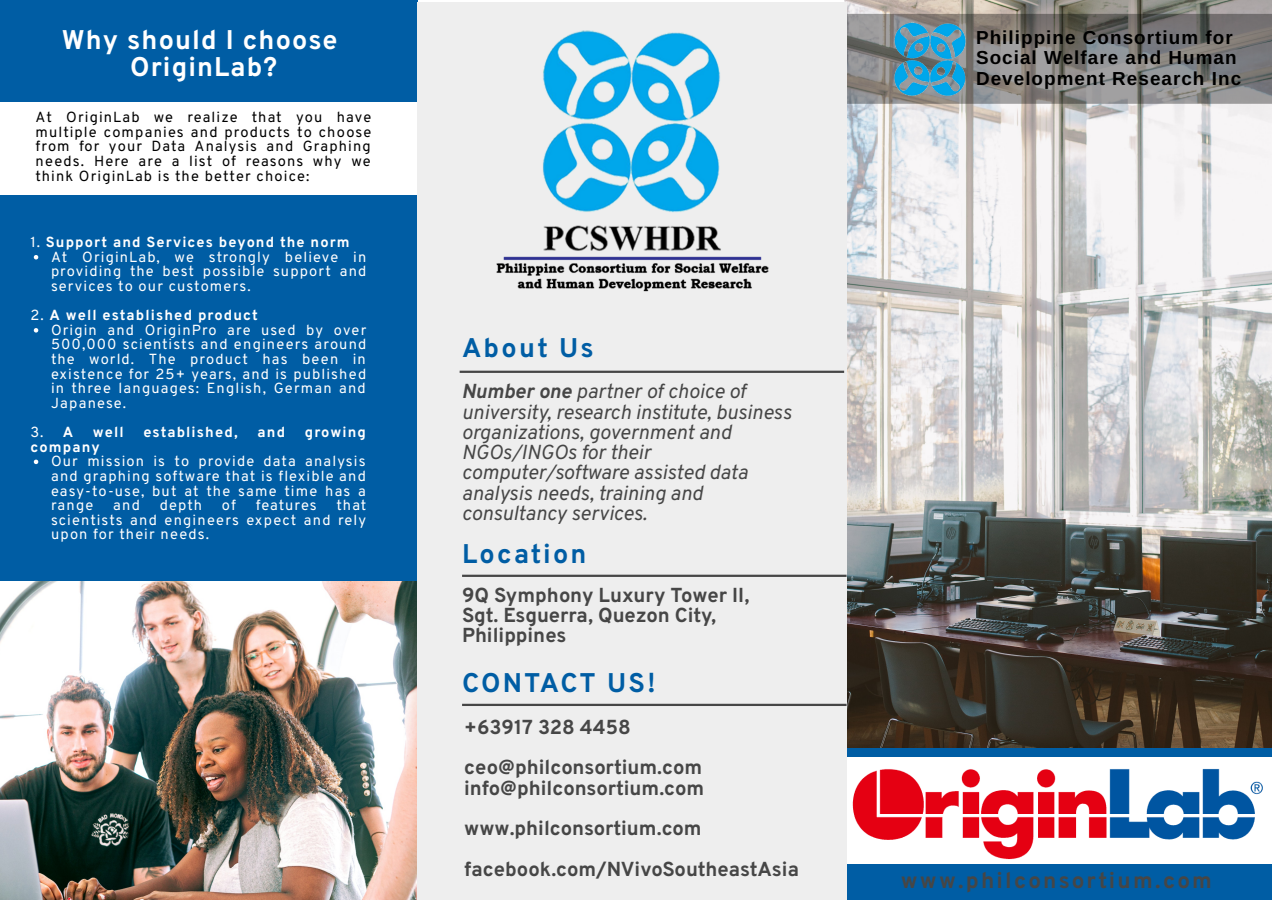
<style>
.page{position:relative;width:1272px;height:900px;background:#fff}
.page>*{position:absolute;margin:0;border:0;box-sizing:border-box;transform-origin:0 0}
.t1{font:700 27px "Overpass";letter-spacing:.04em;color:#fff}
.t2{font:700 27px "Overpass";letter-spacing:.08em;color:#005da4}
.t3{font:700 22.5px "Overpass";letter-spacing:.1em;color:#464646}
.t4{font:italic 20.25px/20.2px "Overpass";color:#464646}
.t5{font:700 20.25px/40.5px "Overpass";color:#464646}
.t6{font:700 18.85px/20.8px "Arimo";letter-spacing:.055em;color:#000}
.t7{font:14.6px/14.6px "Overpass";letter-spacing:.075em;color:#fff}
.t8{font:14.6px/14.6px "Overpass";letter-spacing:.075em;color:#000}
.t9{font:700 14.6px "Overpass";letter-spacing:.075em;color:#fff}
.s1{font-weight:400}
.s2{font-weight:700}
</style>
<div class="page">
<div style="left:0;top:0;width:417px;height:899px;background:#005da4"></div>
<div style="left:0;top:102px;width:424px;height:92px;background:#fff"></div>
<img style="left:844px;top:0;width:428px;height:899px">
<img style="left:0;top:582px;width:417px;height:317px">
<img style="left:847px;top:757px;width:425px;height:115px">
<div style="left:844px;top:865px;width:427px;height:34px;background:#005da4"></div>
<div style="left:845px;top:748px;width:427px;height:9px;background:#005da4"></div>
<svg style="left:847px;top:14px;width:425px;height:90px;background:#807e7d"></svg>
<img style="left:857px;top:0;width:147px;height:133px">
<div style="left:417px;top:2px;width:430px;height:897px;background:#eee"></div>
<img style="left:496px;top:30px;width:273px;height:262px">
<hr style="left:462px;top:704px;width:385px;height:2px;background:#464646">
<hr style="left:462px;top:575px;width:385px;height:2px;background:#464646">
<hr style="left:460px;top:371px;width:384px;height:2px;background:#464646">
<svg style="left:34px;top:255px;width:4px;height:4px"></svg>
<svg style="left:34px;top:328px;width:4px;height:5px"></svg>
<svg style="left:34px;top:460px;width:4px;height:4px"></svg>
<p class="t1" style="left:62px;top:25px;width:277px">Why should I choose</p>
<p class="t1" style="left:130px;top:52px;width:149px">OriginLab?</p>
<p class="t8" style="left:36px;top:111px;width:337px">At OriginLab we realize that you have</p>
<p class="t8" style="left:36px;top:126px;width:337px">multiple companies and products to choose</p>
<p class="t8" style="left:36px;top:140px;width:337px">from for your Data Analysis and Graphing</p>
<p class="t8" style="left:36px;top:155px;width:337px">needs. Here are a list of reasons why we think OriginLab is the better choice:</p>
<p class="t9" style="left:30px;top:234px;width:321px"><span class="s1">1.</span> Support and Services beyond the norm</p>
<p class="t7" style="left:51px;top:251px;width:317px">At OriginLab, we strongly believe in</p>
<p class="t7" style="left:51px;top:265px;width:317px">providing the best possible support and services to our customers.</p>
<p class="t7" style="left:51px;top:324px;width:317px">Origin and OriginPro are used by over</p>
<p class="t7" style="left:51px;top:338px;width:317px">500,000 scientists and engineers around</p>
<p class="t7" style="left:51px;top:353px;width:317px">the world. The product has been in existence for 25+ years, and is published</p>
<p class="t7" style="left:51px;top:382px;width:316px">in three languages: English, German and</p>
<p class="t7" style="left:51px;top:397px;width:77px">Japanese.</p>
<p class="t9" style="left:30px;top:307px;width:229px"><span class="s1">2.</span> A well established product</p>
<p class="t7" style="left:30px;top:426px;width:44px">3. <span class="s2">A</span></p>
<p class="t9" style="left:93px;top:424px;width:32px">well</p>
<p class="t9" style="left:143px;top:424px;width:96px">established,</p>
<p class="t9" style="left:258px;top:424px;width:29px">and</p>
<p class="t9" style="left:305px;top:424px;width:63px">growing</p>
<p class="t9" style="left:30px;top:439px;width:71px">company</p>
<p class="t7" style="left:51px;top:455px;width:317px;text-align:justify">Our mission is to provide data analysis and graphing software that is flexible and easy-to-use, but at the same time has a range</p>
<p class="t7" style="left:51px;top:499px;width:317px;text-align:justify;text-indent:286px">that scientists and engineers expect and rely upon for their needs.</p>
<p class="t7" style="left:113px;top:499px;width:28px">and</p>
<p class="t7" style="left:160px;top:499px;width:44px">depth</p>
<p class="t7" style="left:222px;top:499px;width:16px">of</p>
<p class="t7" style="left:256px;top:499px;width:63px">features</p>
<p class="t2" style="left:462px;top:333px;width:133px">About Us</p>
<p class="t4" style="left:462px;top:383px;width:286px"><span class="s2">Number one</span> partner of choice of</p>
<p class="t4" style="left:462px;top:404px;width:331px">university, research institute, business</p>
<p class="t4" style="left:462px;top:424px;width:271px">organizations, government and<br>NGOs/INGOs for their</p>
<p class="t4" style="left:462px;top:464px;width:287px">computer/software assisted data</p>
<p class="t4" style="left:462px;top:484px;width:242px">analysis needs, training and</p>
<p class="t4" style="left:462px;top:505px;width:187px">consultancy services.</p>
<p class="t2" style="left:462px;top:540px;width:126px">Location</p>
<p class="t5" style="left:462px;top:586px;width:289px;line-height:20.2px">9Q Symphony Luxury Tower II,<br>Sgt. Esguerra, Quezon City,</p>
<p class="t5" style="left:462px;top:617px;width:106px">Philippines</p>
<p class="t2" style="left:462px;top:669px;width:195px">CONTACT US!</p>
<p class="t5" style="left:464px;top:709px;width:239px">+63917 328 4458 ceo@philconsortium.com</p>
<p class="t5" style="left:464px;top:769px;width:336px">info@philconsortium.com www.philconsortium.com facebook.com/NVivoSoutheastAsia</p>
<p class="t6" style="left:976px;top:27px;width:267px">Philippine Consortium for<br>Social Welfare and Human<br>Development Research Inc</p>
<p class="t3" style="left:901px;top:868px;width:313px">www.philconsortium.com</p>
</div>
